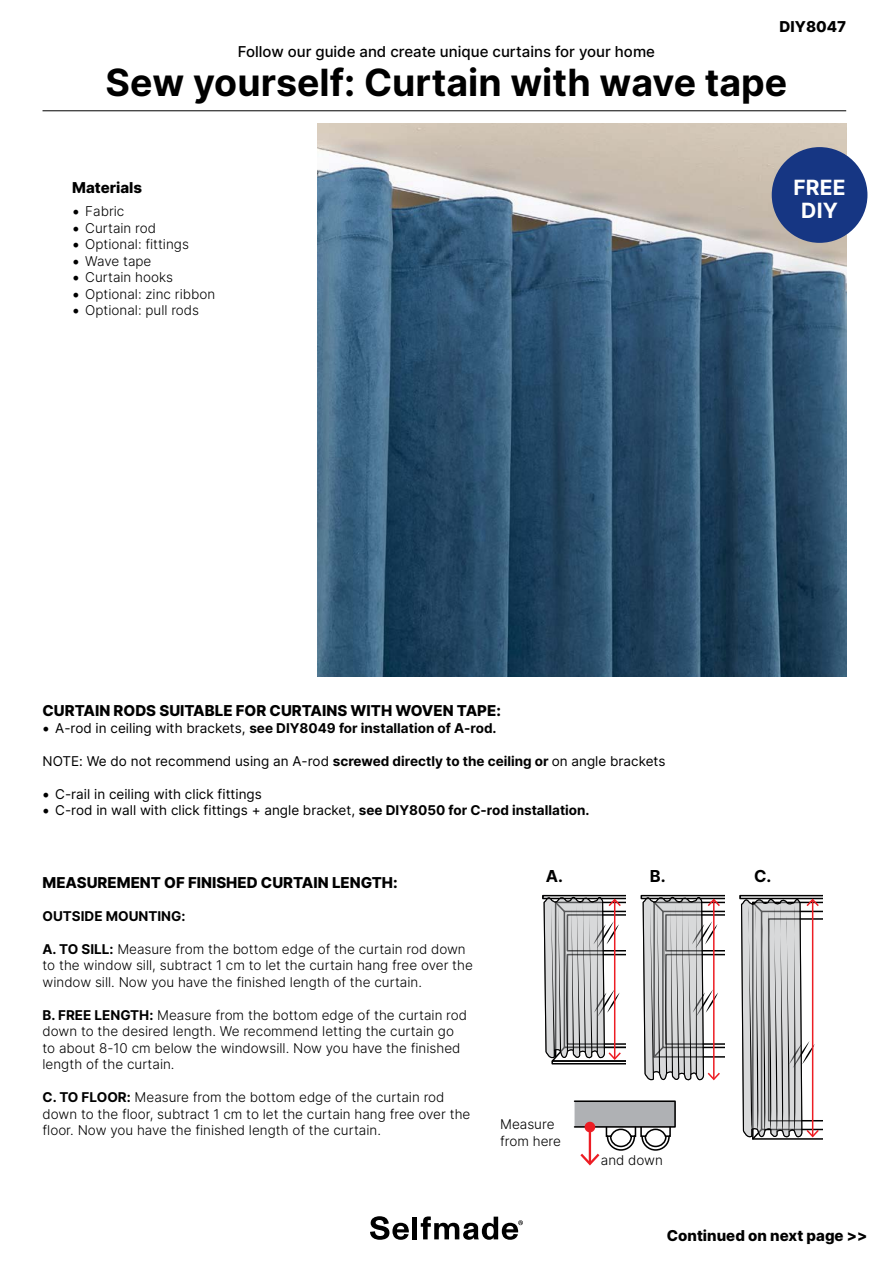
<style>
.page{position:relative;width:893px;height:1263px;background:#fff}
.page>*{position:absolute;margin:0;border:0;box-sizing:border-box;transform-origin:0 0}
.t1{font:700 37.5px "Inter";color:#000}
.t2{font:700 21px/22.5px "Inter";letter-spacing:.01em;color:#fff;text-align:center}
.t3{font:700 16.5px "Inter";color:#000}
.t4{font:800 15px "Inter";color:#000}
.t5{font:500 15px "Inter";color:#000}
.t6{font:300 13.5px/16.5px "Inter";color:#000}
.t7{font:13.5px "Inter";color:#000}
.t8{font:700 13.5px "Inter";color:#000}
.s1{font-family:"Minion Pro";font-weight:400;font-size:18px}
.s2{font-weight:400}
.s3{font-weight:700}
.s4{font-family:"Minion Pro";font-size:18px}
</style>
<div class="page">
<svg style="left:370px;top:1216px;width:39px;height:24px"></svg>
<hr style="left:413px;top:1216px;width:4px;height:23px;background:#000">
<svg style="left:421px;top:1216px;width:102px;height:24px"></svg>
<img style="left:317px;top:123px;width:529px;height:554px">
<svg style="left:542px;top:894px;width:281px;height:246px"></svg>
<hr style="left:43px;top:111px;width:803px;height:1px;background:#000">
<div style="left:772px;top:147px;width:95px;height:96px;background:#163683;border-radius:50%"></div>
<svg style="left:543px;top:894px;width:177px;height:272px"></svg>
<p class="t4" style="left:780px;top:15px;width:68px">DIY8047</p>
<h1 class="t1" style="left:106px;top:55px;width:683px">Sew yourself: Curtain with wave tape</h1>
<p class="t5" style="left:238px;top:41px;width:419px">Follow our guide and create unique curtains for your home</p>
<p class="t4" style="left:72px;top:177px;width:71px">Materials</p>
<p class="t6" style="left:73px;top:203px;width:53px"><span class="s1">•</span> Fabric</p>
<p class="t6" style="left:73px;top:219px;width:85px"><span class="s1">•</span> Curtain rod</p>
<p class="t6" style="left:73px;top:236px;width:118px"><span class="s1">•</span> Optional: fittings</p>
<p class="t6" style="left:73px;top:252px;width:80px"><span class="s1">•</span> Wave tape</p>
<p class="t6" style="left:73px;top:269px;width:102px"><span class="s1">•</span> Curtain hooks</p>
<p class="t6" style="left:73px;top:285px;width:144px"><span class="s1">•</span> Optional: zinc ribbon</p>
<p class="t6" style="left:73px;top:302px;width:128px"><span class="s1">•</span> Optional: pull rods</p>
<h2 class="t2" style="left:793px;top:176px;width:54px">FREE<br>DIY</h2>
<p class="t4" style="left:43px;top:700px;width:460px">CURTAIN RODS SUITABLE FOR CURTAINS WITH WOVEN TAPE:</p>
<p class="t8" style="left:43px;top:718px;width:456px"><span class="s1">•</span> <span class="s2">A-rod in ceiling with brackets,</span> see DIY8049 for installation of A-rod.</p>
<p class="t7" style="left:43px;top:751px;width:624px">NOTE: We do not recommend using an A-rod <span class="s3">screwed directly to the ceiling or</span> on angle brackets</p>
<p class="t7" style="left:43px;top:784px;width:221px"><span class="s4">•</span> C-rail in ceiling with click fittings</p>
<p class="t7" style="left:43px;top:800px;width:549px"><span class="s4">•</span> C-rod in wall with click fittings + angle bracket, <span class="s3">see DIY8050 for C-rod installation.</span></p>
<p class="t4" style="left:43px;top:871px;width:357px">MEASUREMENT OF FINISHED CURTAIN LENGTH:</p>
<p class="t8" style="left:43px;top:906px;width:144px">OUTSIDE MOUNTING:</p>
<p class="t6" style="left:43px;top:940px;width:432px"><span class="s3">A. TO SILL:</span> Measure from the bottom edge of the curtain rod down to the window sill, subtract 1 cm to let the curtain hang free over the window sill. Now you have the finished length of the curtain.</p>
<p class="t6" style="left:43px;top:1006px;width:426px"><span class="s3">B. FREE LENGTH:</span> Measure from the bottom edge of the curtain rod down to the desired length. We recommend letting the curtain go to about 8-10 cm below the windowsill. Now you have the finished length of the curtain.</p>
<p class="t6" style="left:43px;top:1089px;width:429px"><span class="s3">C. TO FLOOR:</span> Measure from the bottom edge of the curtain rod down to the floor, subtract 1 cm to let the curtain hang free over the floor. Now you have the finished length of the curtain.</p>
<p class="t3" style="left:546px;top:864px;width:19px">A.</p>
<p class="t3" style="left:650px;top:864px;width:17px">B.</p>
<p class="t3" style="left:754px;top:864px;width:19px">C.</p>
<p class="t6" style="left:500px;top:1116px;width:62px">Measure from here</p>
<p class="t6" style="left:601px;top:1151px;width:64px">and down</p>
<p class="t4" style="left:667px;top:1225px;width:202px">Continued on next page &gt;&gt;</p>
</div>
